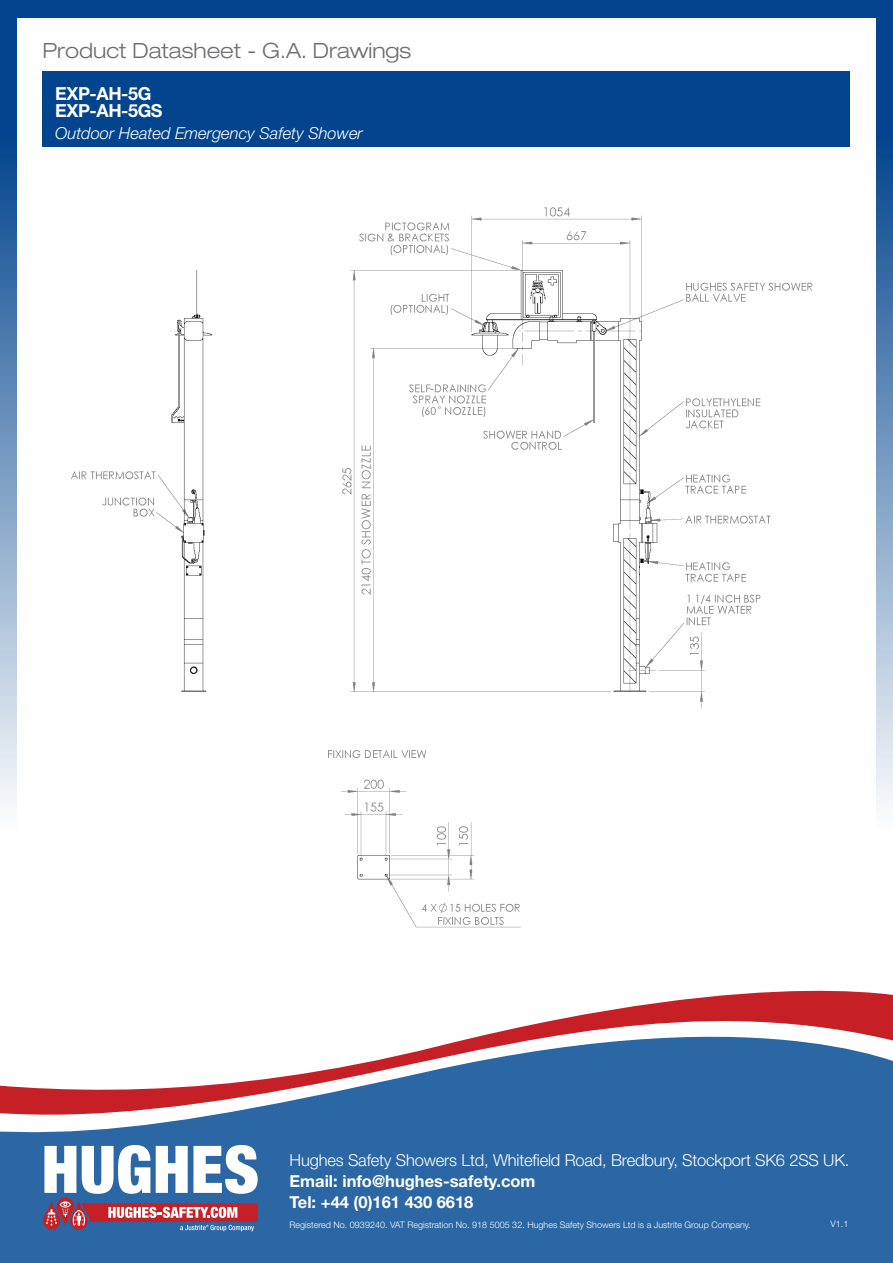
<style>
.page{position:relative;width:893px;height:1263px;background:#fff}
.page>*{position:absolute;margin:0;border:0;box-sizing:border-box;transform-origin:0 0}
.t1{font:300 expanded 21px "Helvetica Neue LT Std";color:#6c6d70}
.t2{font:700 18px/16.5px "Helvetica Neue LT Std";letter-spacing:-.025em;color:#fff}
.t3{font:300 16.5px "Helvetica Neue LT Std";letter-spacing:-.01em;color:#fff}
.t4{font:700 16.5px "Helvetica Neue LT Std";color:#fff}
.t5{font:italic 300 16.5px "Helvetica Neue LT Std";color:#fff}
.t6{font:300 9px "Helvetica Neue LT Std";color:#fff}
</style>
<div class="page">
<div style="left:43px;top:71px;width:807px;height:76px;background:#02448d"></div>
<div style="left:0;top:0;width:893px;height:17px;background:#02448d"></div>
<svg style="left:0;top:17px;width:17px;height:789px;background:#6890bb"></svg>
<svg style="left:876px;top:17px;width:17px;height:789px;background:#6890bb"></svg>
<svg style="left:0;top:993px;width:893px;height:270px;fill:#2b66a5"></svg>
<svg style="left:43px;top:1145px;width:215px;height:86px"></svg>
<img style="left:71px;top:207px;width:742px;height:721px">
<p class="t1" style="left:43px;top:38px;width:370px">Product Datasheet - G.A. Drawings</p>
<p class="t2" style="left:55px;top:85px;width:109px">EXP-AH-5G<br>EXP-AH-5GS</p>
<p class="t5" style="left:55px;top:123px;width:309px">Outdoor Heated Emergency Safety Shower</p>
<p class="t3" style="left:290px;top:1150px;width:561px">Hughes Safety Showers Ltd, Whitefield Road, Bredbury, Stockport SK6 2SS UK.</p>
<p class="t4" style="left:290px;top:1171px;width:247px">Email: info@hughes-safety.com</p>
<p class="t4" style="left:290px;top:1191px;width:185px">Tel: +44 (0)161 430 6618</p>
<p class="t6" style="left:290px;top:1220px;width:463px">Registered No. 0939240. VAT Registration No. 918 5005 32. Hughes Safety Showers Ltd is a Justrite Group Company.</p>
<p class="t6" style="left:830px;top:1218px;width:19px">V1.1</p>
</div>
